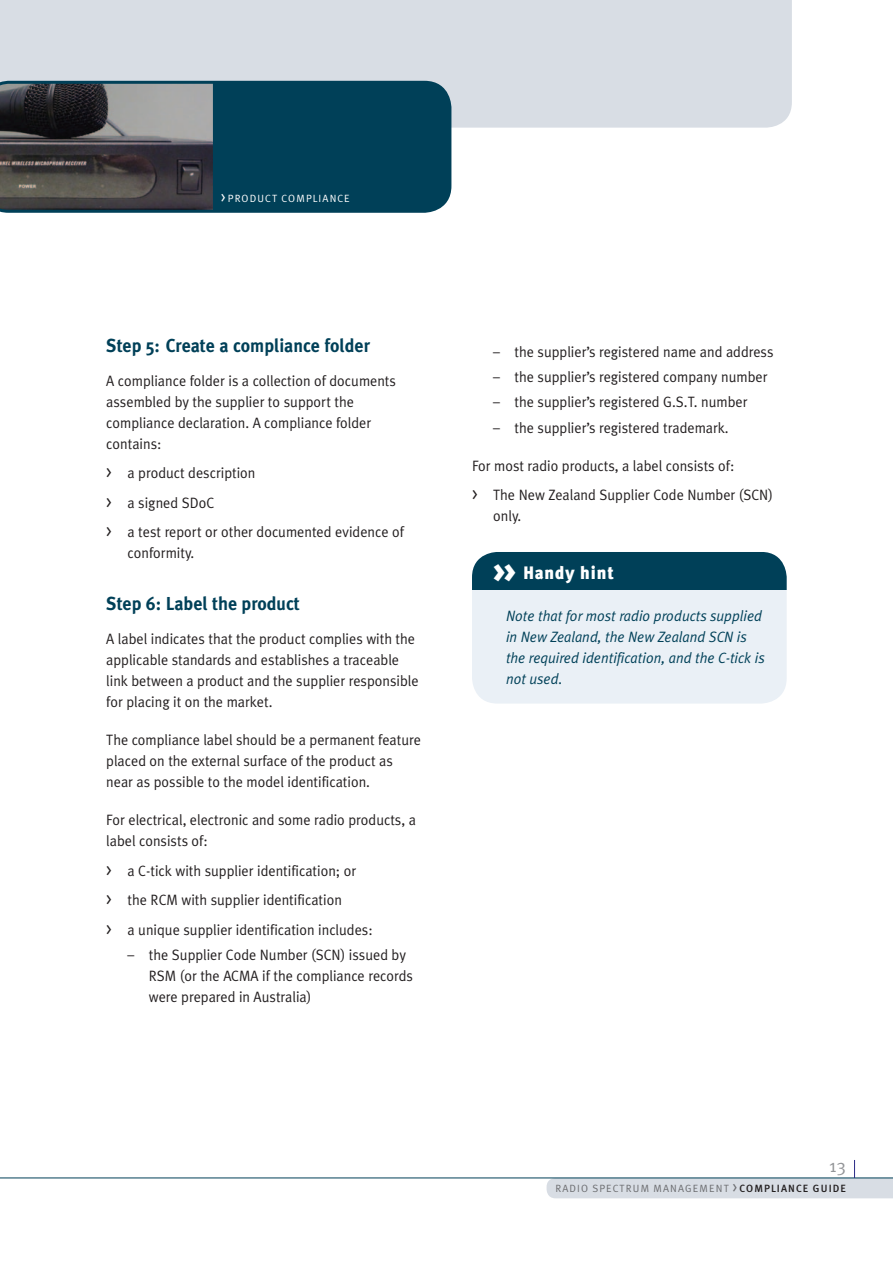
<style>
.page{position:relative;width:893px;height:1263px;background:#fff}
.page>*{position:absolute;margin:0;border:0;box-sizing:border-box;transform-origin:0 0}
.t1{font:700 18.75px "Meta Plus";color:#004058;scale:.95 1}
.t2{font:900 18px "Meta Plus";letter-spacing:.05em;color:#fff;scale:.95 1}
.t3{font:18px "Meta Plus Normal";color:#939598}
.t4{font:15px/21px "Meta Plus Normal";color:#231f20;scale:.95 1}
.t5{font:italic 15px/21px "Meta Plus Normal";color:#004058;scale:.95 1}
.t6{font:10.5px "Meta Plus Normal";letter-spacing:.1em;color:#6c6d70}
.t7{font:10.5px "Meta Plus Normal";letter-spacing:.1em;color:#fff}
.s1{font-size:18px}
.s2{font-family:"Meta Plus Normal Caps";font-size:18px}
.s3{font-size:36px}
.s4{font-family:"Meta Plus";font-weight:500;color:#231f20}
</style>
<div class="page">
<div style="left:0;top:0;width:792px;height:128px;background:#d8dde4"></div>
<svg style="left:0;top:81px;width:451px;height:132px;background:#274956"></svg>
<hr style="left:0;top:1177px;width:893px;height:1px;background:#004058">
<svg style="left:547px;top:1160px;width:346px;height:38px"></svg>
<div style="left:472px;top:552px;width:315px;height:151px;background:#eaf0f6;border-radius:26px"></div>
<div style="left:472px;top:552px;width:315px;height:38px;background:#004058"></div>
<p class="t7" style="left:221px;top:192px;width:131px"><span class="s1">›</span>PRODUCT COMPLIANCE</p>
<p class="t1" style="left:106px;top:335px;width:279px">Step 5: Create a compliance folder</p>
<p class="t4" style="left:106px;top:370px;width:306px">A compliance folder is a collection of documents assembled by the supplier to support the compliance declaration. A compliance folder contains:</p>
<p class="t4" style="left:106px;top:458px;width:315px;line-height:29.5px"><span class="s2">&gt;</span> a product description<br><span class="s2">&gt;</span> a signed SDoC<br><span class="s2">&gt;</span> a test report or other documented evidence of</p>
<p class="t4" style="left:128px;top:542px;width:72px">conformity.</p>
<p class="t1" style="left:106px;top:593px;width:205px">Step 6: Label the product</p>
<p class="t4" style="left:106px;top:628px;width:330px">A label indicates that the product complies with the applicable standards and establishes a traceable link between a product and the supplier responsible for placing it on the market.</p>
<p class="t4" style="left:106px;top:729px;width:333px">The compliance label should be a permanent feature placed on the external surface of the product as near as possible to the model identification.</p>
<p class="t4" style="left:106px;top:809px;width:327px">For electrical, electronic and some radio products, a label consists of:</p>
<p class="t4" style="left:106px;top:856px;width:282px;line-height:29.5px"><span class="s2">&gt;</span> a C-tick with supplier identification; or<br><span class="s2">&gt;</span> the RCM with supplier identification<br><span class="s2">&gt;</span> a unique supplier identification includes:</p>
<p class="t4" style="left:149px;top:944px;width:280px;text-indent:-21px">– the Supplier Code Number (SCN) issued by<br>RSM (or the ACMA if the compliance records were prepared in Australia)</p>
<p class="t4" style="left:493px;top:341px;width:297px">– the supplier’s registered name and address</p>
<p class="t4" style="left:493px;top:366px;width:290px">– the supplier’s registered company number</p>
<p class="t4" style="left:493px;top:391px;width:269px">– the supplier’s registered G.S.T. number</p>
<p class="t4" style="left:493px;top:417px;width:249px">– the supplier’s registered trademark.</p>
<p class="t4" style="left:472px;top:450px;width:318px;line-height:29.5px">For most radio products, a label consists of:<br><span class="s2">&gt;</span> The New Zealand Supplier Code Number (SCN)</p>
<p class="t4" style="left:493px;top:505px;width:31px">only.</p>
<p class="t2" style="left:493px;top:562px;width:128px"><span class="s3">››</span> Handy hint</p>
<p class="t5" style="left:506px;top:605px;width:274px">Note that for most radio products supplied in New Zealand, the New Zealand SCN is the required identification, and the C-tick is not used.</p>
<p class="t3" style="left:829px;top:1155px;width:18px">13</p>
<p class="t6" style="left:555px;top:1182px;width:292px">RADIO SPECTRUM MANAGEMENT <span class="s1">›</span><span class="s4">COMPLIANCE GUIDE</span></p>
</div>
